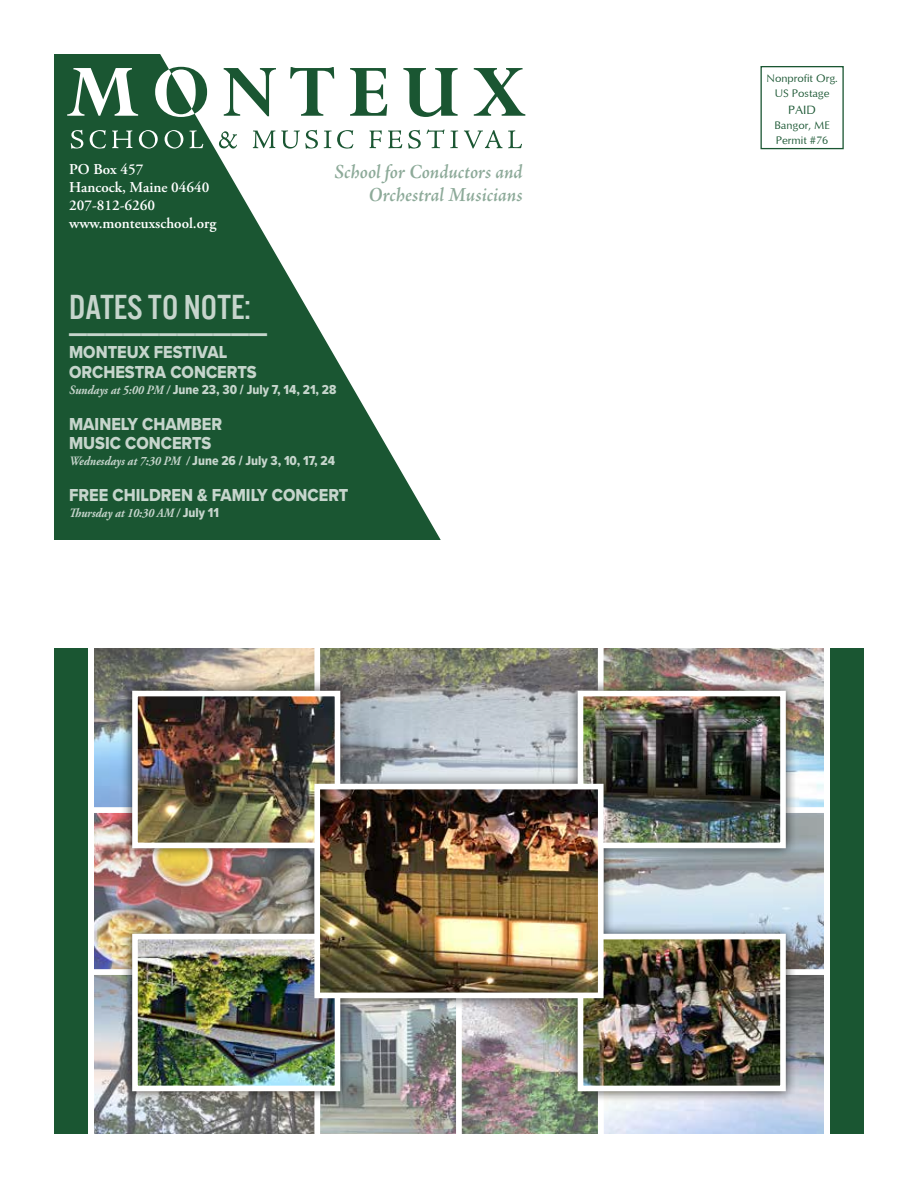
<style>
.page{position:relative;width:918px;height:1188px;background:#fff}
.page>*{position:absolute;margin:0;border:0;box-sizing:border-box;transform-origin:0 0}
.t1{font:36px "Alternate Got No 3 D";color:#c6d5cc}
.t2{font:italic 600 20.25px/22.5px "Adobe Jenson Pro";color:#8daa99;text-align:right;scale:.95 1}
.t3{font:18px/19.5px "Proxima Nova Extrabld";color:#c6d5cc;scale:.9 1}
.t4{font:600 15px/18px "Adobe Garamond Pro";color:#fff}
.t5{font:13.5px "Proxima Nova Cond Extrabld";color:#c6d5cc}
.t6{font:italic 700 12.75px "Adobe Garamond Pro";color:#c6d5cc;scale:.9 1}
.t7{font:12.3px "Optimum";color:#1a5632}
.t8{font:11.25px/15.1px "Optimum";color:#1a5632;text-align:center}
.s1{font-family:"Adobe Garamond Pro";font-weight:700;font-style:italic;font-size:12.75px}
.s2{font-family:"Proxima Nova Cond Extrabld";font-weight:400;font-style:normal;font-size:13.5px}
</style>
<div class="page">
<svg style="left:54px;top:54px;width:387px;height:486px;fill:#1a5632"></svg>
<svg style="left:71px;top:129px;width:451px;height:20px"></svg>
<svg style="left:67px;top:67px;width:458px;height:50px"></svg>
<div style="left:761px;top:66px;width:83px;height:83px;border:1px solid #1a5632"></div>
<img style="left:94px;top:648px;width:730px;height:486px">
<div style="left:121px;top:680px;width:676px;height:423px;background:#000;opacity:.75"></div>
<img style="left:139px;top:698px;width:194px;height:143px">
<div style="left:132px;top:691px;width:208px;height:157px;border:6px solid #fff"></div>
<img style="left:585px;top:941px;width:194px;height:143px">
<div style="left:578px;top:934px;width:208px;height:157px;border:6px solid #fff"></div>
<img style="left:139px;top:941px;width:194px;height:143px">
<div style="left:132px;top:934px;width:208px;height:157px;border:6px solid #fff"></div>
<img style="left:585px;top:698px;width:194px;height:143px">
<div style="left:578px;top:691px;width:208px;height:157px;border:6px solid #fff"></div>
<img style="left:321px;top:791px;width:276px;height:200px">
<div style="left:314px;top:784px;width:290px;height:214px;border:6px solid #fff"></div>
<div style="left:830px;top:648px;width:34px;height:486px;background:#1a5632"></div>
<div style="left:54px;top:648px;width:34px;height:486px;background:#1a5632"></div>
<p class="t4" style="left:69px;top:160px;width:149px">PO Box 457<br>Hancock, Maine 04640<br>207-812-6260 www.monteuxschool.org</p>
<p class="t2" style="left:335px;top:162px;width:199px">School for Conductors and<br>Orchestral Musicians</p>
<h1 class="t1" style="left:69px;top:289px;width:183px">DATES TO NOTE:</h1>
<h1 class="t1" style="left:69px;top:301px;width:199px">___________</h1>
<p class="t3" style="left:69px;top:342px;width:210px">MONTEUX FESTIVAL<br>ORCHESTRA CONCERTS</p>
<p class="t5" style="left:69px;top:380px;width:269px"><span class="s1">Sundays at 5:00 PM /</span> June 23, 30 / July 7, 14, 21, 28</p>
<p class="t3" style="left:69px;top:414px;width:171px">MAINELY CHAMBER<br>MUSIC CONCERTS</p>
<p class="t5" style="left:69px;top:451px;width:268px"><span class="s1">Wednesdays at 7:30 PM /</span> June 26 / July 3, 10, 17, 24</p>
<p class="t3" style="left:69px;top:485px;width:312px">FREE CHILDREN &amp; FAMILY CONCERT</p>
<p class="t6" style="left:69px;top:506px;width:168px">Thursday at 10:30 AM / <span class="s2">July 11</span></p>
<p class="t8" style="left:767px;top:70px;width:73px">Nonprofit Org.<br>US Postage</p>
<p class="t7" style="left:788px;top:102px;width:29px">PAID</p>
<p class="t8" style="left:774px;top:117px;width:57px;text-align:left">Bangor, ME<br>Permit #76</p>
</div>
